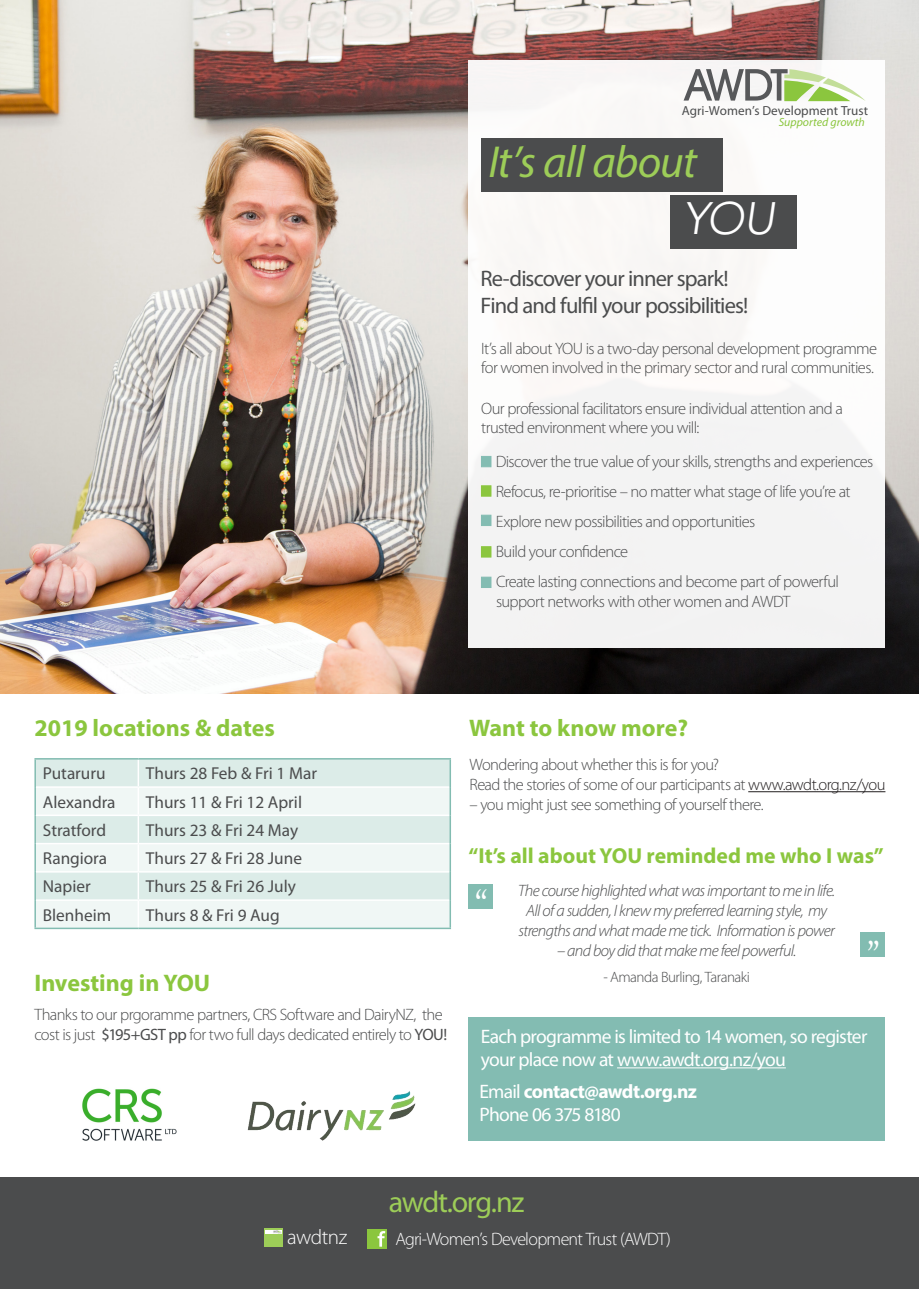
<style>
.page{position:relative;width:919px;height:1289px;background:#fff}
.page>*{position:absolute;margin:0;border:0;box-sizing:border-box;transform-origin:0 0}
.t1{font:italic 45px "Myriad Pro";letter-spacing:-.025em;color:#9dcd58}
.t2{font:italic 300 45px "Avenir LT Std";color:#fff}
.t3{font:45px "Gabriola";color:#fff}
.t4{font:30px "Myriad Pro";letter-spacing:-.045em;color:#9dcd58}
.t5{font:700 24px "Myriad Pro";color:#8bc63e}
.t6{font:22.5px/27px "Myriad Pro";letter-spacing:-.04em;color:#4b4c4d}
.t7{font:700 21.75px "Myriad Pro";color:#8bc63e}
.t8{font:300 21px "Myriad Pro";letter-spacing:-.02em;color:#fff}
.t9{font:19.5px/22.5px "Myriad Pro";letter-spacing:-.04em;color:#fff}
.t10{font:300 18px "Myriad Pro";letter-spacing:-.045em;color:#fff}
.t11{font:17.25px "Myriad Pro";color:#4b4c4d}
.t12{font:300 16.5px/19.8px "Myriad Pro";letter-spacing:-.04em;color:#4b4c4d}
.t13{font:italic 300 16.5px/19.8px "Myriad Pro";letter-spacing:-.04em;color:#4b4c4d;text-align:center}
.t14{font:300 15px "Myriad Pro";letter-spacing:-.035em;color:#4b4c4d}
.t15{font:13.2px "Myriad Pro";letter-spacing:.005em;color:#4b4c4d}
.t16{font:italic 11.85px "Myriad Pro";color:#8bc63e}
.s1{font-weight:400}
.s2{color:#231f20}
.s3{font-weight:700}
</style>
<div class="page">
<img style="left:0;top:0;width:918px;height:693px">
<div style="left:468px;top:61px;width:417px;height:586px;background:#f7f5f4"></div>
<div style="left:481px;top:138px;width:242px;height:53px;background:#4b4c4d"></div>
<div style="left:670px;top:195px;width:127px;height:54px;background:#4b4c4d"></div>
<div style="left:481px;top:456px;width:10px;height:11px;background:#83bcb2"></div>
<div style="left:481px;top:485px;width:10px;height:11px;background:#8bc63e;border:1px solid #8bc63e"></div>
<div style="left:481px;top:515px;width:10px;height:11px;background:#83bcb2"></div>
<div style="left:481px;top:546px;width:10px;height:11px;background:#8bc63e;border:1px solid #8bc63e"></div>
<div style="left:481px;top:577px;width:10px;height:10px;background:#83bcb2"></div>
<svg style="left:683px;top:69px;width:182px;height:32px"></svg>
<hr style="left:748px;top:791px;width:137px;height:1px;background:#231f20">
<img style="left:82px;top:1088px;width:95px;height:53px">
<img style="left:247px;top:1091px;width:169px;height:50px">
<div style="left:0;top:1176px;width:918px;height:112px;background:#4b4c4d"></div>
<div style="left:367px;top:1229px;width:20px;height:19px;background:#8bc63e"></div>
<svg style="left:377px;top:1231px;width:8px;height:15px"></svg>
<div style="left:264px;top:1228px;width:19px;height:19px;background:#9dcd58"></div>
<img style="left:266px;top:1230px;width:15px;height:3px">
<div style="left:468px;top:1017px;width:416px;height:123px;background:#83bcb2"></div>
<hr style="left:617px;top:1067px;width:168px;height:1px;background:#fff">
<div style="left:36px;top:759px;width:413px;height:27px;background:#dcece8"></div>
<svg style="left:36px;top:788px;width:413px;height:139px;fill:#f0f7f5"></svg>
<hr style="left:36px;top:814px;width:102px;height:2px;background:#fff">
<hr style="left:138px;top:814px;width:311px;height:2px;background:#fff">
<hr style="left:36px;top:842px;width:102px;height:2px;background:#fff">
<hr style="left:138px;top:842px;width:311px;height:2px;background:#fff">
<hr style="left:36px;top:871px;width:102px;height:1px;background:#fff">
<hr style="left:138px;top:871px;width:311px;height:1px;background:#fff">
<hr style="left:36px;top:899px;width:102px;height:1px;background:#fff">
<hr style="left:138px;top:899px;width:311px;height:1px;background:#fff">
<svg style="left:138px;top:759px;width:1px;height:168px"></svg>
<hr style="left:34px;top:758px;width:104px;height:1px;background:#82bcb1">
<hr style="left:34px;top:759px;width:2px;height:28px;background:#82bcb1">
<hr style="left:138px;top:758px;width:313px;height:1px;background:#82bcb1">
<hr style="left:449px;top:759px;width:2px;height:28px;background:#82bcb1">
<hr style="left:34px;top:787px;width:2px;height:28px;background:#82bcb1">
<hr style="left:449px;top:787px;width:2px;height:28px;background:#82bcb1">
<hr style="left:34px;top:815px;width:2px;height:28px;background:#82bcb1">
<hr style="left:449px;top:815px;width:2px;height:28px;background:#82bcb1">
<hr style="left:34px;top:843px;width:2px;height:28px;background:#82bcb1">
<hr style="left:449px;top:843px;width:2px;height:28px;background:#82bcb1">
<hr style="left:34px;top:871px;width:2px;height:29px;background:#82bcb1">
<hr style="left:449px;top:871px;width:2px;height:29px;background:#82bcb1">
<hr style="left:34px;top:900px;width:2px;height:27px;background:#82bcb1">
<hr style="left:449px;top:900px;width:2px;height:27px;background:#82bcb1">
<hr style="left:34px;top:927px;width:104px;height:2px;background:#82bcb1">
<hr style="left:138px;top:927px;width:313px;height:2px;background:#82bcb1">
<div style="left:468px;top:884px;width:25px;height:25px;background:#82bcb1"></div>
<div style="left:860px;top:932px;width:24px;height:25px;background:#82bcb1"></div>
<p class="t15" style="left:681px;top:103px;width:188px">Agri-Women’s Development Trust</p>
<p class="t16" style="left:778px;top:115px;width:88px">Supported growth</p>
<p class="t1" style="left:488px;top:134px;width:210px">It’s all about</p>
<p class="t2" style="left:682px;top:192px;width:93px">YOU</p>
<p class="t6" style="left:480px;top:266px;width:269px">Re-discover your inner spark!<br>Find and fulfil your possibilities!</p>
<p class="t12" style="left:481px;top:338px;width:397px">It’s all about YOU is a two-day personal development programme for women involved in the primary sector and rural communities.</p>
<p class="t12" style="left:481px;top:398px;width:363px">Our professional facilitators ensure individual attention and a trusted environment where you will:</p>
<p class="t12" style="left:496px;top:451px;width:379px">Discover the true value of your skills, strengths and experiences</p>
<p class="t12" style="left:496px;top:481px;width:356px">Refocus, re-prioritise – no matter what stage of life you’re at</p>
<p class="t12" style="left:496px;top:511px;width:261px">Explore new possibilities and opportunities</p>
<p class="t12" style="left:496px;top:541px;width:134px">Build your confidence</p>
<p class="t12" style="left:496px;top:572px;width:344px">Create lasting connections and become part of powerful support networks with other women and AWDT</p>
<p class="t5" style="left:34px;top:712px;width:242px">2019 locations &amp; dates</p>
<p class="t11" style="left:43px;top:764px;width:64px">Putaruru</p>
<p class="t11" style="left:146px;top:764px;width:172px">Thurs 28 Feb &amp; Fri 1 Mar</p>
<p class="t11" style="left:43px;top:792px;width:74px">Alexandra</p>
<p class="t11" style="left:146px;top:792px;width:158px">Thurs 11 &amp; Fri 12 April</p>
<p class="t11" style="left:43px;top:820px;width:65px">Stratford</p>
<p class="t11" style="left:146px;top:820px;width:154px">Thurs 23 &amp; Fri 24 May</p>
<p class="t11" style="left:43px;top:849px;width:66px">Rangiora</p>
<p class="t11" style="left:146px;top:849px;width:157px">Thurs 27 &amp; Fri 28 June</p>
<p class="t11" style="left:43px;top:877px;width:49px">Napier</p>
<p class="t11" style="left:146px;top:877px;width:151px">Thurs 25 &amp; Fri 26 July</p>
<p class="t11" style="left:43px;top:905px;width:70px">Blenheim</p>
<p class="t11" style="left:146px;top:905px;width:135px">Thurs 8 &amp; Fri 9 Aug</p>
<p class="t5" style="left:34px;top:967px;width:177px">Investing in YOU</p>
<p class="t12" style="left:34px;top:1005px;width:414px">Thanks to our prgoramme partners, CRS Software and DairyNZ, the cost is just <span class="s1">$195+GST pp</span> for two full days dedicated entirely to <span class="s1">YOU!</span></p>
<p class="t5" style="left:469px;top:712px;width:220px">Want to know more?</p>
<p class="t12" style="left:469px;top:755px;width:417px">Wondering about whether this is for you?<br>Read the stories of some of our participants at <span class="s2">www.awdt.org.nz/you</span></p>
<p class="t12" style="left:469px;top:794px;width:295px">– you might just see something of yourself there.</p>
<p class="t7" style="left:468px;top:841px;width:417px">“It’s all about YOU reminded me who I was”</p>
<p class="t3" style="left:475px;top:874px;width:14px">“</p>
<p class="t13" style="left:518px;top:880px;width:318px">The course highlighted what was important to me in life.</p>
<p class="t13" style="left:518px;top:900px;width:318px">All of a sudden, I knew my preferred learning style, my strengths and what made me tick. Information is power</p>
<p class="t13" style="left:557px;top:940px;width:241px">– and boy did that make me feel powerful.</p>
<p class="t14" style="left:603px;top:968px;width:148px">- Amanda Burling, Taranaki</p>
<p class="t3" style="left:866px;top:925px;width:14px">”</p>
<p class="t9" style="left:481px;top:1025px;width:388px">Each programme is limited to 14 women, so register your place now at www.awdt.org.nz/you</p>
<p class="t9" style="left:479px;top:1080px;width:219px">Email <span class="s3">contact@awdt.org.nz<br></span>Phone 06 375 8180</p>
<p class="t4" style="left:389px;top:1185px;width:137px">awdt.org.nz</p>
<p class="t8" style="left:287px;top:1225px;width:62px">awdtnz</p>
<p class="t10" style="left:395px;top:1228px;width:277px">Agri-Women’s Development Trust (AWDT)</p>
</div>
